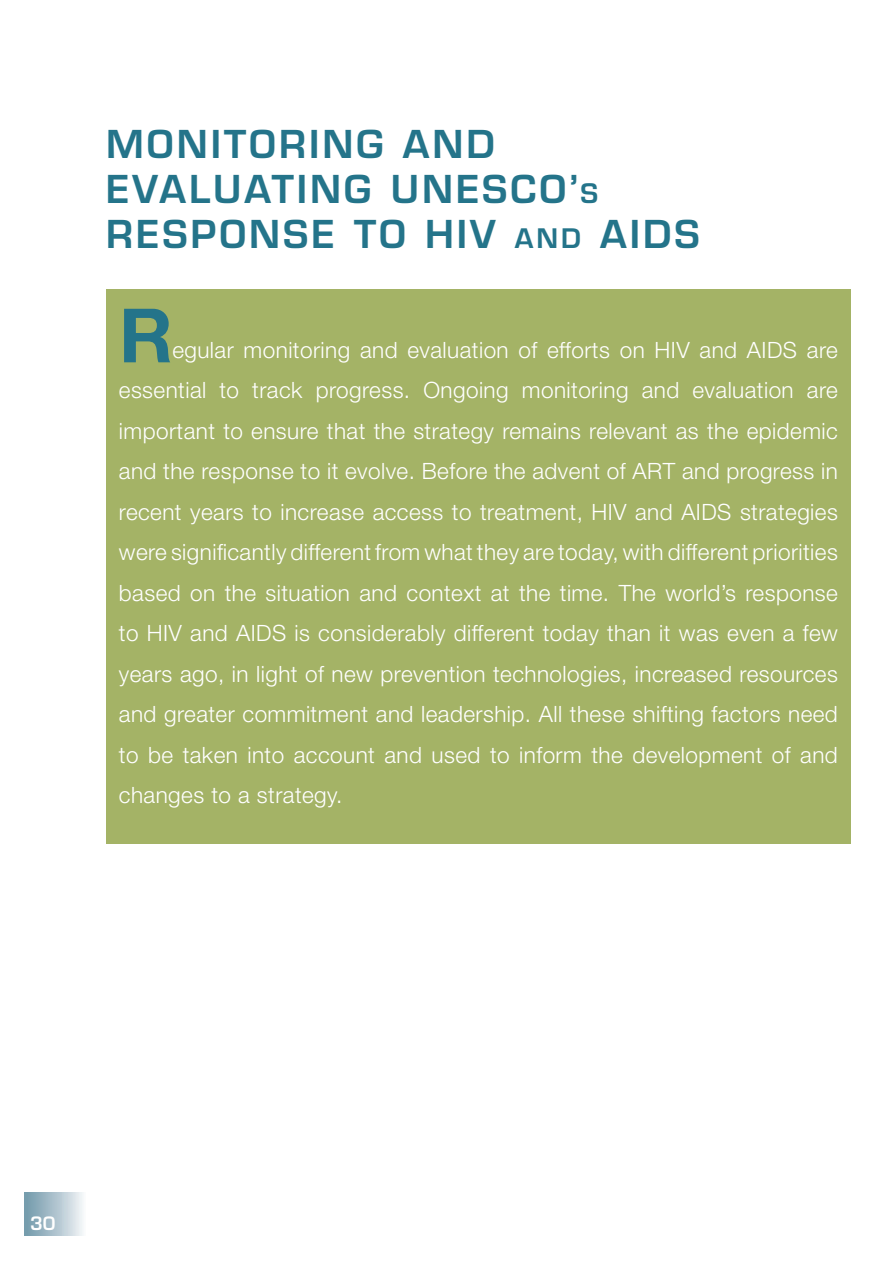
<style>
.page{position:relative;width:893px;height:1263px;background:#fff}
.page>*{position:absolute;margin:0;border:0;box-sizing:border-box;transform-origin:0 0}
.t1{font:700 75px "Helvetica Neue";color:#24748a}
.t2{font:600 37.5px/45px "Eurostile LT";letter-spacing:.08em;color:#24748a}
.t3{font:300 22.5px/40.5px "Helvetica Neue";letter-spacing:.02em;color:#fff;text-align:justify}
.t4{font:600 18px "Eurostile LT";color:#fff}
.s1{font-size:26.25px}
</style>
<div class="page">
<div style="left:25px;top:1193px;width:63px;height:42px;background:linear-gradient(to right,#6e96a8,#fbfbfc)"></div>
<div style="left:106px;top:289px;width:744px;height:555px;background:#a4b366"></div>
<h2 class="t2" style="left:106px;top:126px;width:595px">MONITORING AND<br>EVALUATING UNESCO’<span class="s1">S<br></span>RESPONSE TO HIV <span class="s1">AND</span> AIDS</h2>
<h1 class="t1" style="left:119px;top:309px;width:56px">R</h1>
<p class="t3" style="left:119px;top:332px;width:720px;text-indent:53px">egular monitoring and evaluation of efforts on HIV and AIDS are essential to track progress. Ongoing monitoring and evaluation are important to ensure that the strategy remains relevant as the epidemic and the response to it evolve. Before the advent of ART and progress in recent years to increase access to treatment, HIV and AIDS strategies were significantly different from what they are today, with different priorities based on the situation and context at the time. The world’s response to HIV and AIDS is considerably different today than it was even a few years ago, in light of new prevention technologies, increased resources and greater commitment and leadership. All these shifting factors need to be taken into account and used to inform the development of and changes to a strategy.</p>
<p class="t4" style="left:30px;top:1216px;width:27px">30</p>
</div>
